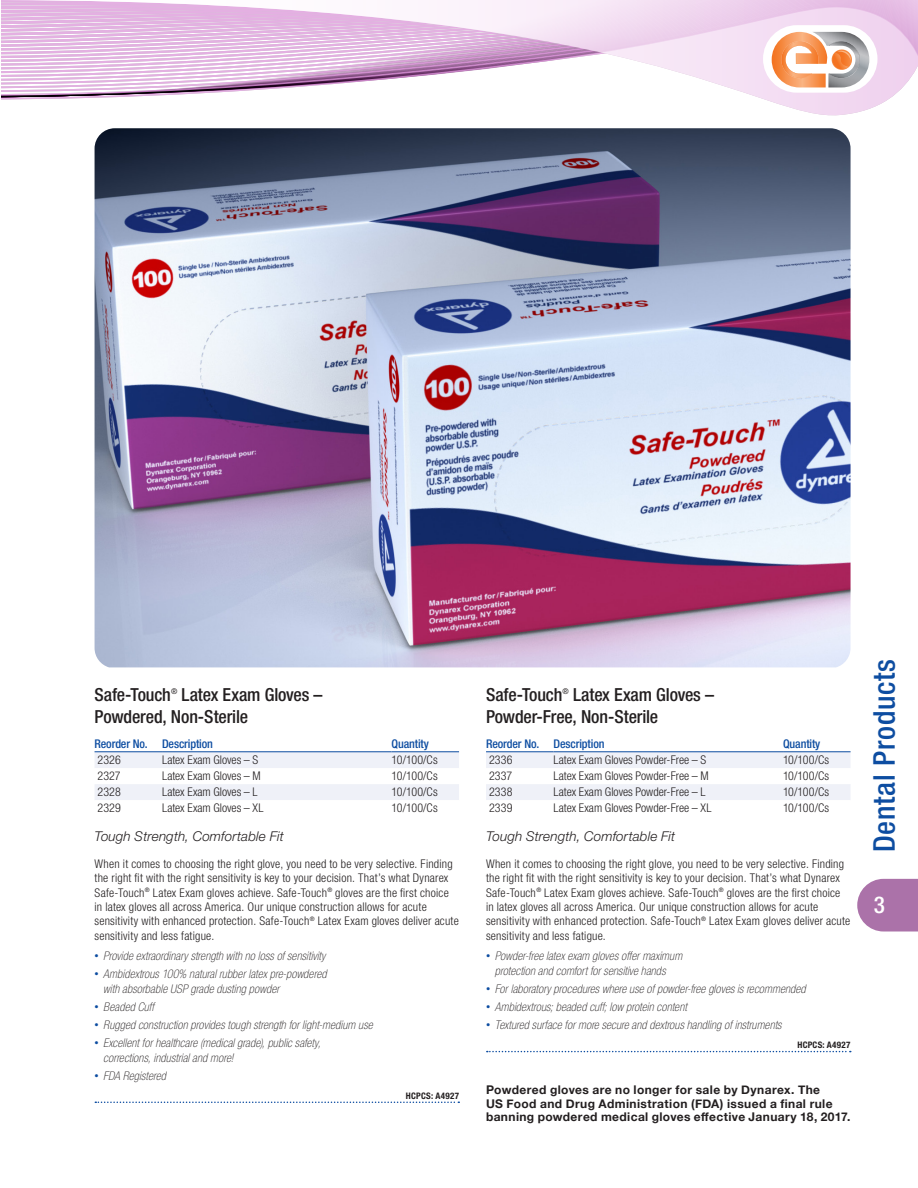
<style>
.page{position:relative;width:918px;height:1188px;background:#fff}
.page>*{position:absolute;margin:0;border:0;box-sizing:border-box;transform-origin:0 0}
.t1{font:500 condensed 30px "Helvetica Neue LT Std";letter-spacing:.025em;color:#0d4da1}
.t2{font:500 condensed 23.25px "Helvetica Neue LT Std";color:#fff}
.Product_Name{font:500 condensed 18px/21.6px "Helvetica Neue LT Std";letter-spacing:-.01em;color:#231f20}
.headline{font:italic 300 13.5px "Helvetica Neue LT Std";letter-spacing:.01em;color:#231f20}
.body_text{font:300 condensed 12px/14.4px "Helvetica Neue LT Std";letter-spacing:.02em;color:#231f20}
.t3{font:italic 100 condensed 12px/14.4px "Helvetica Neue LT Std";letter-spacing:.015em;color:#231f20}
.table_text{font:300 condensed 12px "Helvetica Neue LT Std";color:#231f20}
.Index_level_3{font:700 12px/14px "Helvetica Neue";letter-spacing:.035em;color:#231f20}
.table_head{font:500 condensed 12px "Helvetica Neue LT Std";letter-spacing:-.01em;color:#0d4da1}
.HCPCS_code{font:700 condensed 9px "Helvetica Neue LT Std";letter-spacing:.03em;color:#231f20}
.Product_Name-2{font:condensed 7.8px "Helvetica Neue LT Std";color:#231f20}
.s1{font-family:"Arial";font-weight:400;font-style:normal;font-stretch:normal;color:#0d4da1}
</style>
<div class="page">
<svg style="left:95px;top:1102px;width:364px;height:1px"></svg>
<svg style="left:95px;top:751px;width:364px;height:49px"></svg>
<hr style="left:95px;top:752px;width:67px;height:1px;background:#0d4da1">
<hr style="left:162px;top:752px;width:230px;height:1px;background:#0d4da1">
<hr style="left:392px;top:752px;width:67px;height:1px;background:#0d4da1">
<svg style="left:487px;top:1051px;width:364px;height:1px"></svg>
<svg style="left:486px;top:751px;width:365px;height:49px"></svg>
<hr style="left:486px;top:752px;width:68px;height:1px;background:#0d4da1">
<hr style="left:554px;top:752px;width:229px;height:1px;background:#0d4da1">
<hr style="left:783px;top:752px;width:68px;height:1px;background:#0d4da1">
<img style="left:95px;top:128px;width:756px;height:539px">
<svg style="left:857px;top:879px;width:61px;height:53px;background:#b380b2"></svg>
<svg style="left:1px;top:87px;width:902px;height:29px"></svg>
<svg style="left:763px;top:25px;width:114px;height:68px"></svg>
<svg style="left:1px;top:0;width:917px;height:87px"></svg>
<p class="Product_Name" style="left:95px;top:684px;width:78px">Safe-Touch</p>
<p class="Product_Name-2" style="left:171px;top:687px;width:8px">®</p>
<p class="Product_Name" style="left:95px;top:684px;width:230px;text-indent:87px">Latex Exam Gloves –<br>Powdered, Non-Sterile</p>
<p class="table_head" style="left:95px;top:737px;width:55px">Reorder No.</p>
<p class="table_head" style="left:162px;top:737px;width:53px">Description</p>
<p class="table_head" style="left:392px;top:737px;width:39px">Quantity</p>
<p class="table_text" style="left:98px;top:753px;width:25px">2326</p>
<p class="table_text" style="left:162px;top:753px;width:98px">Latex Exam Gloves – S</p>
<p class="table_text" style="left:392px;top:753px;width:48px">10/100/Cs</p>
<p class="table_text" style="left:98px;top:769px;width:25px">2327</p>
<p class="table_text" style="left:162px;top:769px;width:100px">Latex Exam Gloves – M</p>
<p class="table_text" style="left:392px;top:769px;width:48px">10/100/Cs</p>
<p class="table_text" style="left:98px;top:785px;width:25px">2328</p>
<p class="table_text" style="left:162px;top:785px;width:97px">Latex Exam Gloves – L</p>
<p class="table_text" style="left:392px;top:785px;width:48px">10/100/Cs</p>
<p class="table_text" style="left:98px;top:801px;width:25px">2329</p>
<p class="table_text" style="left:162px;top:801px;width:103px">Latex Exam Gloves – XL</p>
<p class="table_text" style="left:392px;top:801px;width:48px">10/100/Cs</p>
<p class="headline" style="left:95px;top:829px;width:191px">Tough Strength, Comfortable Fit</p>
<p class="body_text" style="left:95px;top:856px;width:366px">When it comes to choosing the right glove, you need to be very selective. Finding the right fit with the right sensitivity is key to your decision. That’s what Dynarex Safe-Touch<sup>®</sup> Latex Exam gloves achieve. Safe-Touch<sup>®</sup> gloves are the first choice in latex gloves all across America. Our unique construction allows for acute sensitivity with enhanced protection. Safe-Touch<sup>®</sup> Latex Exam gloves deliver acute sensitivity and less fatigue.</p>
<p class="t3" style="left:95px;top:949px;width:232px"><span class="s1">•</span> Provide extraordinary strength with no loss of sensitivity</p>
<p class="t3" style="left:103px;top:967px;width:225px;text-indent:-9px"><span class="s1">•</span> Ambidextrous 100% natural rubber latex pre-powdered with absorbable USP grade dusting powder</p>
<p class="t3" style="left:95px;top:1000px;width:61px"><span class="s1">•</span> Beaded Cuff</p>
<p class="t3" style="left:95px;top:1018px;width:280px"><span class="s1">•</span> Rugged construction provides tough strength for light-medium use</p>
<p class="t3" style="left:103px;top:1036px;width:219px;text-indent:-9px"><span class="s1">•</span> Excellent for healthcare (medical grade), public safety, corrections, industrial and more!</p>
<p class="t3" style="left:95px;top:1069px;width:73px"><span class="s1">•</span> FDA Registered</p>
<p class="HCPCS_code" style="left:406px;top:1090px;width:55px">HCPCS: A4927</p>
<p class="Product_Name" style="left:486px;top:684px;width:78px">Safe-Touch</p>
<p class="Product_Name-2" style="left:563px;top:687px;width:8px">®</p>
<p class="Product_Name" style="left:486px;top:684px;width:230px;text-indent:87px">Latex Exam Gloves –<br>Powder-Free, Non-Sterile</p>
<p class="table_head" style="left:486px;top:737px;width:55px">Reorder No.</p>
<p class="table_head" style="left:554px;top:737px;width:53px">Description</p>
<p class="table_head" style="left:783px;top:737px;width:39px">Quantity</p>
<p class="table_text" style="left:489px;top:753px;width:25px">2336</p>
<p class="table_text" style="left:554px;top:753px;width:154px">Latex Exam Gloves Powder-Free – S</p>
<p class="table_text" style="left:783px;top:753px;width:48px">10/100/Cs</p>
<p class="table_text" style="left:489px;top:769px;width:25px">2337</p>
<p class="table_text" style="left:554px;top:769px;width:157px">Latex Exam Gloves Powder-Free – M</p>
<p class="table_text" style="left:783px;top:769px;width:48px">10/100/Cs</p>
<p class="table_text" style="left:489px;top:785px;width:25px">2338</p>
<p class="table_text" style="left:554px;top:785px;width:154px">Latex Exam Gloves Powder-Free – L</p>
<p class="table_text" style="left:783px;top:785px;width:48px">10/100/Cs</p>
<p class="table_text" style="left:489px;top:801px;width:25px">2339</p>
<p class="table_text" style="left:554px;top:801px;width:160px">Latex Exam Gloves Powder-Free – XL</p>
<p class="table_text" style="left:783px;top:801px;width:48px">10/100/Cs</p>
<p class="headline" style="left:486px;top:829px;width:191px">Tough Strength, Comfortable Fit</p>
<p class="body_text" style="left:486px;top:856px;width:366px">When it comes to choosing the right glove, you need to be very selective. Finding the right fit with the right sensitivity is key to your decision. That’s what Dynarex Safe-Touch<sup>®</sup> Latex Exam gloves achieve. Safe-Touch<sup>®</sup> gloves are the first choice in latex gloves all across America. Our unique construction allows for acute sensitivity with enhanced protection. Safe-Touch<sup>®</sup> Latex Exam gloves deliver acute sensitivity and less fatigue.</p>
<p class="t3" style="left:495px;top:949px;width:189px;text-indent:-9px"><span class="s1">•</span> Powder-free latex exam gloves offer maximum protection and comfort for sensitive hands</p>
<p class="t3" style="left:486px;top:982px;width:321px"><span class="s1">•</span> For laboratory procedures where use of powder-free gloves is recommended</p>
<p class="t3" style="left:486px;top:1000px;width:202px"><span class="s1">•</span> Ambidextrous; beaded cuff; low protein content</p>
<p class="t3" style="left:486px;top:1018px;width:297px"><span class="s1">•</span> Textured surface for more secure and dextrous handling of instruments</p>
<p class="HCPCS_code" style="left:797px;top:1039px;width:55px">HCPCS: A4927</p>
<p class="Index_level_3" style="left:486px;top:1083px;width:366px">Powdered gloves are no longer for sale by Dynarex. The<br>US Food and Drug Administration (FDA) issued a final rule banning powdered medical gloves effective January 18, 2017.</p>
<h1 class="t1" style="left:866px;top:852px;width:195px;rotate:-90deg">Dental Products</h1>
<h2 class="t2" style="left:874px;top:891px;width:13px">3</h2>
</div>
